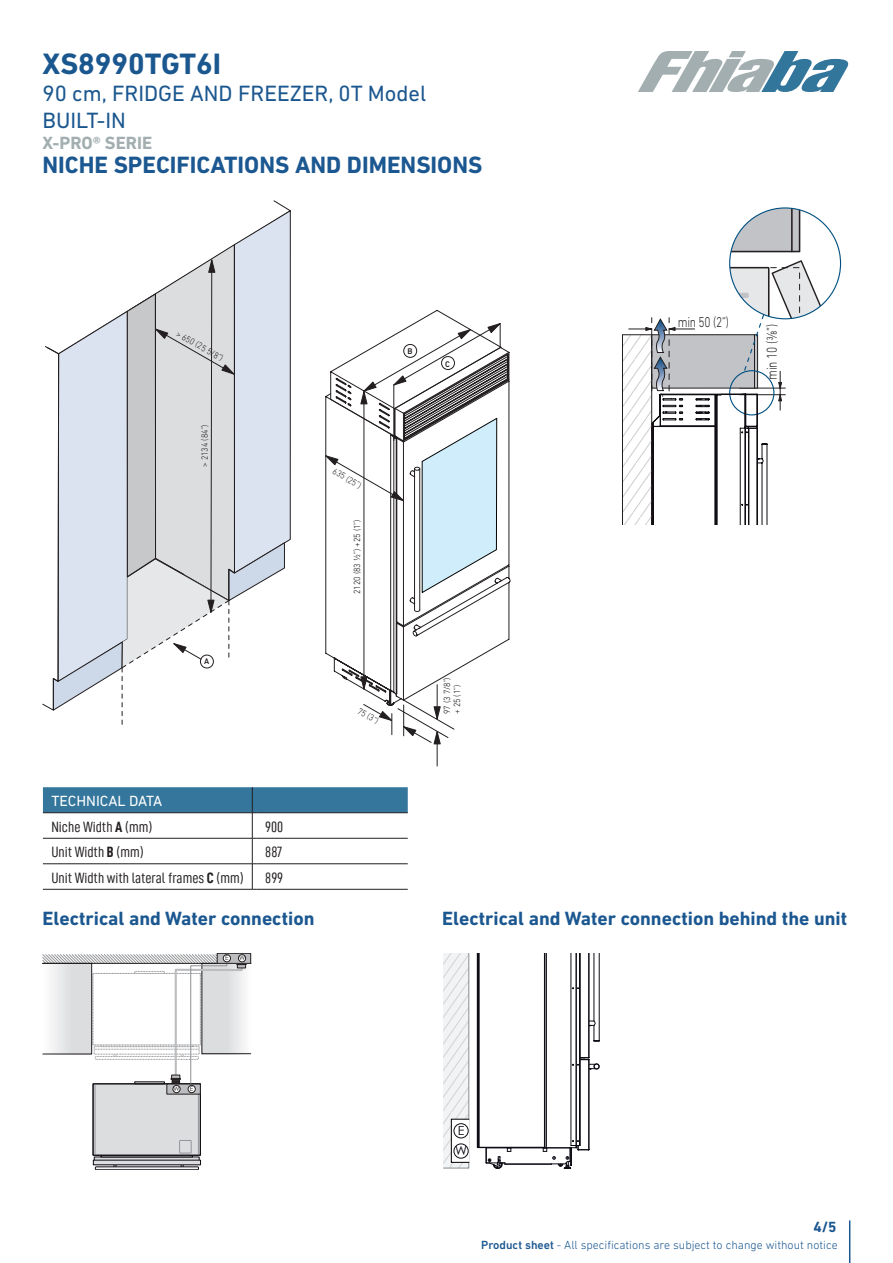
<style>
.page{position:relative;width:893px;height:1263px;background:#fff}
.page>*{position:absolute;margin:0;border:0;box-sizing:border-box;transform-origin:0 0}
.Product_code{font:700 30px "DIN Next LT Pro";color:#1b578f}
.Sottotitolo{font:700 24px "DIN Next LT Pro";color:#1b5790}
.Sigla{font:22.5px "DIN Next LT Pro";color:#1b578f}
.t1{font:700 19.5px "DIN Next LT Pro";color:#1b5790}
.Serie{font:700 18px "DIN Next LT Pro";color:#a2aeaf}
.Lable_tabelle{font:15px "D DIN Condensed";color:#231f20}
.Titolo_fascioni_blu{font:15px "DIN Next LT Pro";color:#fff}
.t2{font:700 15px "DIN Next LT Pro";color:#1b5790}
.t3{font:300 14.55px "DIN Next LT Pro";letter-spacing:-.02em;color:#231f20;scale:.8 1}
.t4{font:12.45px/20.2px "Century Gothic";color:#0e0c15}
.t5{font:300 12px "DIN Next LT Pro";color:#1b5790}
.t6{font:300 9.15px "DIN Next LT Pro";color:#231f20;scale:.91 1}
.t7{font:300 9.15px "DIN Next LT Pro";color:#0e0b10;scale:.91 1}
.t8{font:300 9.15px/10.1px "DIN Next LT Pro";color:#0f0c12;scale:.91 1}
.t9{font:500 8.4px "DIN Next LT Pro";color:#231f20}
.t10{font:6.3px "Century Gothic";color:#231f20}
.s1{font-family:"D DIN Condensed Bold"}
.s2{font-weight:500}
</style>
<div class="page">
<hr style="left:849px;top:1220px;width:1px;height:43px;background:#1b5790">
<svg style="left:638px;top:51px;width:211px;height:41px"></svg>
<svg style="left:330px;top:310px;width:179px;height:337px"></svg>
<svg style="left:360px;top:381px;width:17px;height:23px"></svg>
<hr style="left:364px;top:391px;width:1px;height:298px;background:#231f20">
<hr style="left:437px;top:731px;width:1px;height:35px;background:#231f20">
<svg style="left:45px;top:201px;width:246px;height:524px"></svg>
<hr style="left:394px;top:385px;width:1px;height:55px;background:#231f20">
<svg style="left:392px;top:323px;width:110px;height:63px"></svg>
<svg style="left:325px;top:418px;width:172px;height:326px"></svg>
<div style="left:95px;top:1166px;width:104px;height:4px;border:1px solid #0f0c12"></div>
<svg style="left:43px;top:954px;width:208px;height:214px"></svg>
<svg style="left:167px;top:1084px;width:34px;height:10px"></svg>
<div style="left:188px;top:1085px;width:7px;height:8px;background:#fff;border-radius:50%"></div>
<div style="left:188px;top:1085px;width:7px;height:8px;border:1px solid #231f20;border-radius:50%"></div>
<div style="left:173px;top:1085px;width:7px;height:8px;background:#fff;border-radius:50%"></div>
<div style="left:173px;top:1085px;width:7px;height:8px;border:1px solid #231f20;border-radius:50%"></div>
<div style="left:217px;top:953px;width:34px;height:10px;background:#bcbdc0"></div>
<div style="left:217px;top:953px;width:34px;height:10px;border:1px solid #231f20"></div>
<div style="left:223px;top:955px;width:7px;height:7px;background:#fff;border-radius:50%"></div>
<div style="left:223px;top:954px;width:8px;height:8px;border:1px solid #231f20;border-radius:50%"></div>
<div style="left:238px;top:955px;width:8px;height:7px;background:#fff;border-radius:50%"></div>
<div style="left:238px;top:954px;width:8px;height:8px;border:1px solid #231f20;border-radius:50%"></div>
<svg style="left:443px;top:953px;width:26px;height:216px"></svg>
<svg style="left:451px;top:1119px;width:19px;height:44px"></svg>
<div style="left:454px;top:1124px;width:14px;height:14px;background:#fff;border-radius:50%"></div>
<div style="left:454px;top:1123px;width:14px;height:15px;border:1px solid #0e0c15;border-radius:50%"></div>
<div style="left:454px;top:1144px;width:14px;height:14px;background:#fff;border-radius:50%"></div>
<div style="left:454px;top:1143px;width:14px;height:15px;border:1px solid #0e0c15;border-radius:50%"></div>
<hr style="left:594px;top:953px;width:1px;height:68px;background:#0e0c15">
<hr style="left:599px;top:953px;width:1px;height:88px;background:#0e0c15">
<svg style="left:590px;top:1020px;width:10px;height:22px"></svg>
<hr style="left:588px;top:1060px;width:1px;height:89px;background:#0e0c15">
<hr style="left:589px;top:1060px;width:1px;height:89px;background:#0e0c15">
<hr style="left:588px;top:953px;width:1px;height:104px;background:#0e0c15">
<hr style="left:589px;top:953px;width:1px;height:104px;background:#0e0c15">
<hr style="left:546px;top:953px;width:1px;height:195px;background:#0e0c15">
<hr style="left:544px;top:953px;width:1px;height:195px;background:#0e0c15">
<hr style="left:511px;top:1148px;width:32px;height:1px;background:#0e0c15">
<hr style="left:505px;top:1163px;width:46px;height:1px;background:#0e0c15">
<hr style="left:505px;top:1164px;width:46px;height:1px;background:#0e0c15">
<hr style="left:579px;top:953px;width:1px;height:192px;background:#0e0c15">
<hr style="left:580px;top:953px;width:1px;height:192px;background:#0e0c15">
<hr style="left:576px;top:953px;width:1px;height:192px;background:#0e0c15">
<hr style="left:571px;top:953px;width:1px;height:192px;background:#0e0c15">
<hr style="left:477px;top:953px;width:1px;height:194px;background:#0e0c15">
<hr style="left:479px;top:953px;width:1px;height:194px;background:#0e0c15">
<hr style="left:478px;top:953px;width:1px;height:194px;background:#0e0c15">
<svg style="left:543px;top:1140px;width:47px;height:29px"></svg>
<svg style="left:572px;top:987px;width:7px;height:2px"></svg>
<svg style="left:572px;top:1057px;width:27px;height:13px"></svg>
<svg style="left:477px;top:1147px;width:35px;height:22px"></svg>
<hr style="left:479px;top:1147px;width:65px;height:1px;background:#0e0c15">
<svg style="left:730px;top:209px;width:70px;height:43px"></svg>
<hr style="left:791px;top:208px;width:2px;height:44px;background:#231f20">
<svg style="left:622px;top:259px;width:212px;height:266px"></svg>
<svg style="left:43px;top:787px;width:365px;height:103px"></svg>
<hr style="left:257px;top:889px;width:151px;height:1px;background:#231f20">
<p class="Product_code" style="left:43px;top:46px;width:180px">XS8990TGT6I</p>
<p class="Sigla" style="left:43px;top:80px;width:385px">90 cm, FRIDGE AND FREEZER, 0T Model</p>
<p class="Sigla" style="left:43px;top:107px;width:85px">BUILT-IN</p>
<p class="Serie" style="left:43px;top:132px;width:111px">X-PRO® SERIE</p>
<p class="Sottotitolo" style="left:43px;top:150px;width:441px">NICHE SPECIFICATIONS AND DIMENSIONS</p>
<p class="t6" style="left:179px;top:328px;width:59px;rotate:29deg">&gt; 650 (25 5/8”)</p>
<p class="t6" style="left:199px;top:467px;width:48px;rotate:-90deg">&gt; 2134 (84”)</p>
<p class="t9" style="left:204px;top:657px;width:7px">A</p>
<p class="Titolo_fascioni_blu" style="left:51px;top:792px;width:112px">TECHNICAL DATA</p>
<p class="Lable_tabelle" style="left:51px;top:818px;width:102px">Niche Width <span class="s1">A</span> (mm)</p>
<p class="Lable_tabelle" style="left:265px;top:818px;width:20px">900</p>
<p class="Lable_tabelle" style="left:51px;top:844px;width:94px">Unit Width <span class="s1">B</span> (mm)</p>
<p class="Lable_tabelle" style="left:265px;top:844px;width:19px">887</p>
<p class="Lable_tabelle" style="left:51px;top:869px;width:194px">Unit Width with lateral frames <span class="s1">C</span> (mm)</p>
<p class="Lable_tabelle" style="left:265px;top:869px;width:19px">899</p>
<p class="t9" style="left:407px;top:347px;width:7px">B</p>
<p class="t9" style="left:445px;top:359px;width:6px">C</p>
<p class="t6" style="left:336px;top:466px;width:36px;rotate:30deg">635 (25”)</p>
<p class="t7" style="left:352px;top:594px;width:84px;rotate:-90deg">2120 (83 ½”) +25 (1”)</p>
<p class="t6" style="left:361px;top:706px;width:27px;rotate:29deg">75 (3”)</p>
<p class="t8" style="left:442px;top:714px;width:42px;rotate:-90deg">97 (3 7/8”) + 25 (1”)</p>
<p class="t3" style="left:678px;top:314px;width:65px">min 50 (2”)</p>
<p class="t3" style="left:763px;top:380px;width:71px;rotate:-90deg">min 10 (⅜”)</p>
<p class="t1" style="left:43px;top:907px;width:273px">Electrical and Water connection</p>
<p class="t1" style="left:442px;top:907px;width:406px">Electrical and Water connection behind the unit</p>
<p class="t10" style="left:225px;top:954px;width:5px">E</p>
<p class="t10" style="left:239px;top:954px;width:8px">W</p>
<p class="t10" style="left:173px;top:1084px;width:8px">W</p>
<p class="t10" style="left:190px;top:1084px;width:5px">E</p>
<p class="t4" style="left:455px;top:1120px;width:13px">E<br>W</p>
<p class="t2" style="left:813px;top:1218px;width:25px">4/5</p>
<p class="t5" style="left:481px;top:1238px;width:358px"><span class="s2">Product sheet</span> - All specifications are subject to change without notice</p>
</div>
